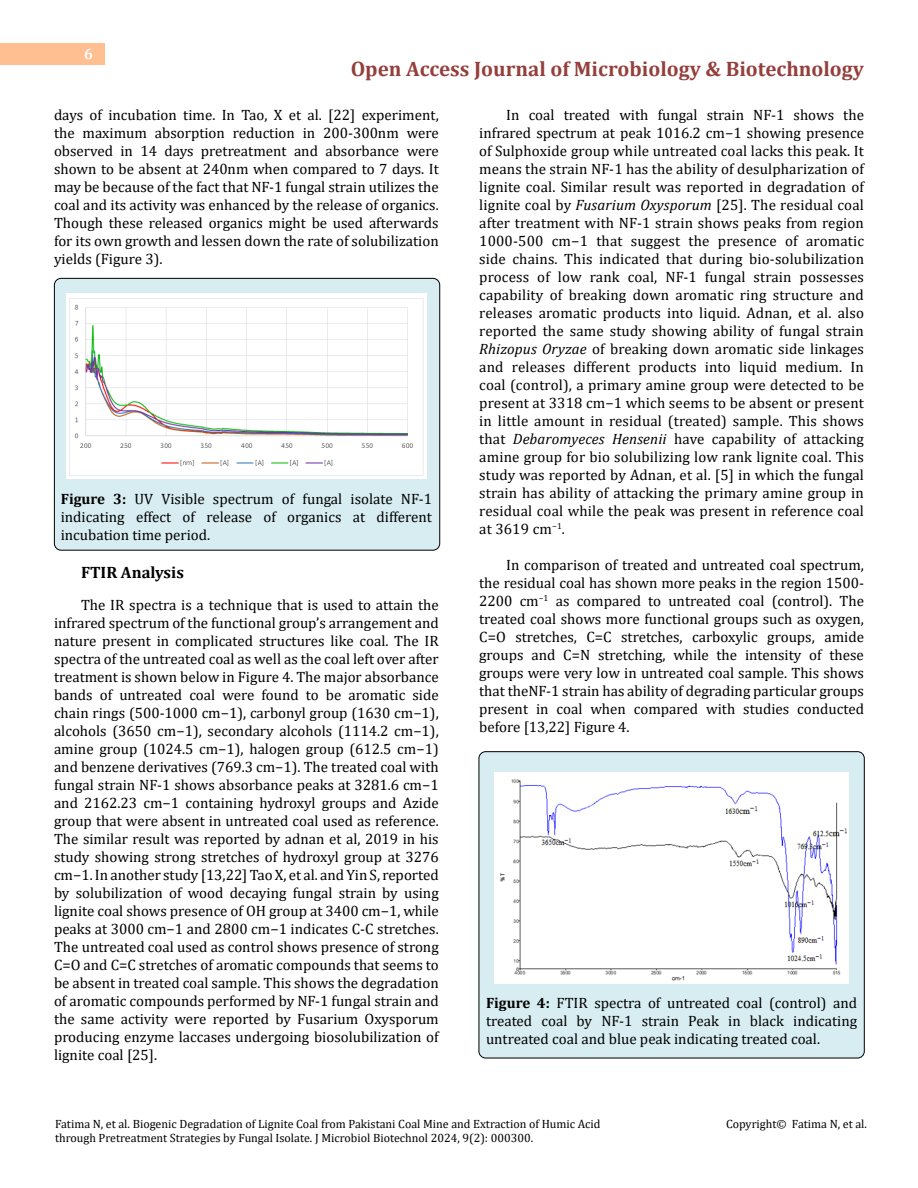
<style>
.page{position:relative;width:918px;height:1188px;background:#fff}
.page>*{position:absolute;margin:0;border:0;box-sizing:border-box;transform-origin:0 0}
.t1{font:700 21px "Cambria";color:#953f3c}
.t2{font:700 16.5px "Cambria";color:#000}
.t3{font:15px/18px "Cambria";color:#000;text-align:justify}
.t4{font:700 15px "Cambria";color:#fff}
.t5{font:12px/14.4px "Cambria";color:#000}
.s1{font-weight:700}
.s2{font-style:italic}
</style>
<div class="page">
<div style="left:0;top:43px;width:105px;height:21px;background:#ffbf91"></div>
<div style="left:54px;top:278px;width:386px;height:272px;background:#d8edf2;border-radius:7px"></div>
<div style="left:54px;top:278px;width:386px;height:273px;border:1px solid #000;border-radius:7px"></div>
<div style="left:479px;top:752px;width:385px;height:306px;background:#d8edf2;border-radius:7px"></div>
<div style="left:479px;top:751px;width:386px;height:307px;border:1px solid #000;border-radius:7px"></div>
<img style="left:66px;top:294px;width:360px;height:184px">
<img style="left:495px;top:772px;width:353px;height:212px">
<p class="t4" style="left:84px;top:44px;width:10px">6</p>
<h1 class="t1" style="left:351px;top:54px;width:515px">Open Access Journal of Microbiology &amp; Biotechnology</h1>
<p class="t3" style="left:54px;top:105px;width:386px">days of incubation time. In Tao, X et al. [22] experiment, the maximum absorption reduction in 200-300nm were observed in 14 days pretreatment and absorbance were shown to be absent at 240nm when compared to 7 days. It may be because of the fact that NF-1 fungal strain utilizes the coal and its activity was enhanced by the release of organics.<br>Though these released organics might be used afterwards for its own growth and lessen down the rate of solubilization yields (Figure 3).</p>
<p class="t3" style="left:61px;top:490px;width:373px"><span class="s1">Figure 3:</span> UV Visible spectrum of fungal isolate NF-1 indicating effect of release of organics at different incubation time period.</p>
<p class="t2" style="left:81px;top:561px;width:104px">FTIR Analysis</p>
<p class="t3" style="left:54px;top:596px;width:386px;text-indent:27px">The IR spectra is a technique that is used to attain the infrared spectrum of the functional group’s arrangement and nature present in complicated structures like coal. The IR spectra of the untreated coal as well as the coal left over after treatment is shown below in Figure 4. The major absorbance bands of untreated coal were found to be aromatic side chain rings (500-1000 cm−1), carbonyl group (1630 cm−1), alcohols (3650 cm−1), secondary alcohols (1114.2 cm−1), amine group (1024.5 cm−1), halogen group (612.5 cm−1) and benzene derivatives (769.3 cm−1). The treated coal with fungal strain NF-1 shows absorbance peaks at 3281.6 cm−1 and 2162.23 cm−1 containing hydroxyl groups and Azide group that were absent in untreated coal used as reference.<br>The similar result was reported by adnan et al, 2019 in his study showing strong stretches of hydroxyl group at 3276 cm−1. In another study [13,22] Tao X, et al. and Yin S, reported by solubilization of wood decaying fungal strain by using lignite coal shows presence of OH group at 3400 cm−1, while peaks at 3000 cm−1 and 2800 cm−1 indicates C-C stretches.<br>The untreated coal used as control shows presence of strong C=O and C=C stretches of aromatic compounds that seems to be absent in treated coal sample. This shows the degradation of aromatic compounds performed by NF-1 fungal strain and the same activity were reported by Fusarium Oxysporum producing enzyme laccases undergoing biosolubilization of lignite coal [25].</p>
<p class="t3" style="left:479px;top:105px;width:386px;text-indent:27px">In coal treated with fungal strain NF-1 shows the infrared spectrum at peak 1016.2 cm−1 showing presence of Sulphoxide group while untreated coal lacks this peak. It means the strain NF-1 has the ability of desulpharization of lignite coal. Similar result was reported in degradation of lignite coal by <span class="s2">Fusarium Oxysporum</span> [25]. The residual coal after treatment with NF-1 strain shows peaks from region 1000-500 cm−1 that suggest the presence of aromatic side chains. This indicated that during bio-solubilization process of low rank coal, NF-1 fungal strain possesses capability of breaking down aromatic ring structure and releases aromatic products into liquid. Adnan, et al. also reported the same study showing ability of fungal strain <span class="s2">Rhizopus Oryzae</span> of breaking down aromatic side linkages and releases different products into liquid medium. In coal (control), a primary amine group were detected to be present at 3318 cm−1 which seems to be absent or present in little amount in residual (treated) sample. This shows that <span class="s2">Debaromyeces Hensenii</span> have capability of attacking amine group for bio solubilizing low rank lignite coal. This study was reported by Adnan, et al. [5] in which the fungal strain has ability of attacking the primary amine group in residual coal while the peak was present in reference coal at 3619 cm<sup>−1</sup>.</p>
<p class="t3" style="left:479px;top:555px;width:386px;text-indent:27px">In comparison of treated and untreated coal spectrum, the residual coal has shown more peaks in the region 1500- 2200 cm<sup>−1</sup> as compared to untreated coal (control). The treated coal shows more functional groups such as oxygen, C=O stretches, C=C stretches, carboxylic groups, amide groups and C=N stretching, while the intensity of these groups were very low in untreated coal sample. This shows that theNF-1 strain has ability of degrading particular groups present in coal when compared with studies conducted before [13,22] Figure 4.</p>
<p class="t3" style="left:486px;top:994px;width:373px"><span class="s1">Figure 4:</span> FTIR spectra of untreated coal (control) and treated coal by NF-1 strain Peak in black indicating untreated coal and blue peak indicating treated coal.</p>
<p class="t5" style="left:55px;top:1117px;width:547px">Fatima N, et al. Biogenic Degradation of Lignite Coal from Pakistani Coal Mine and Extraction of Humic Acid through Pretreatment Strategies by Fungal Isolate. J Microbiol Biotechnol 2024, 9(2): 000300.</p>
<p class="t5" style="left:726px;top:1117px;width:142px">Copyright© Fatima N, et al.</p>
</div>
